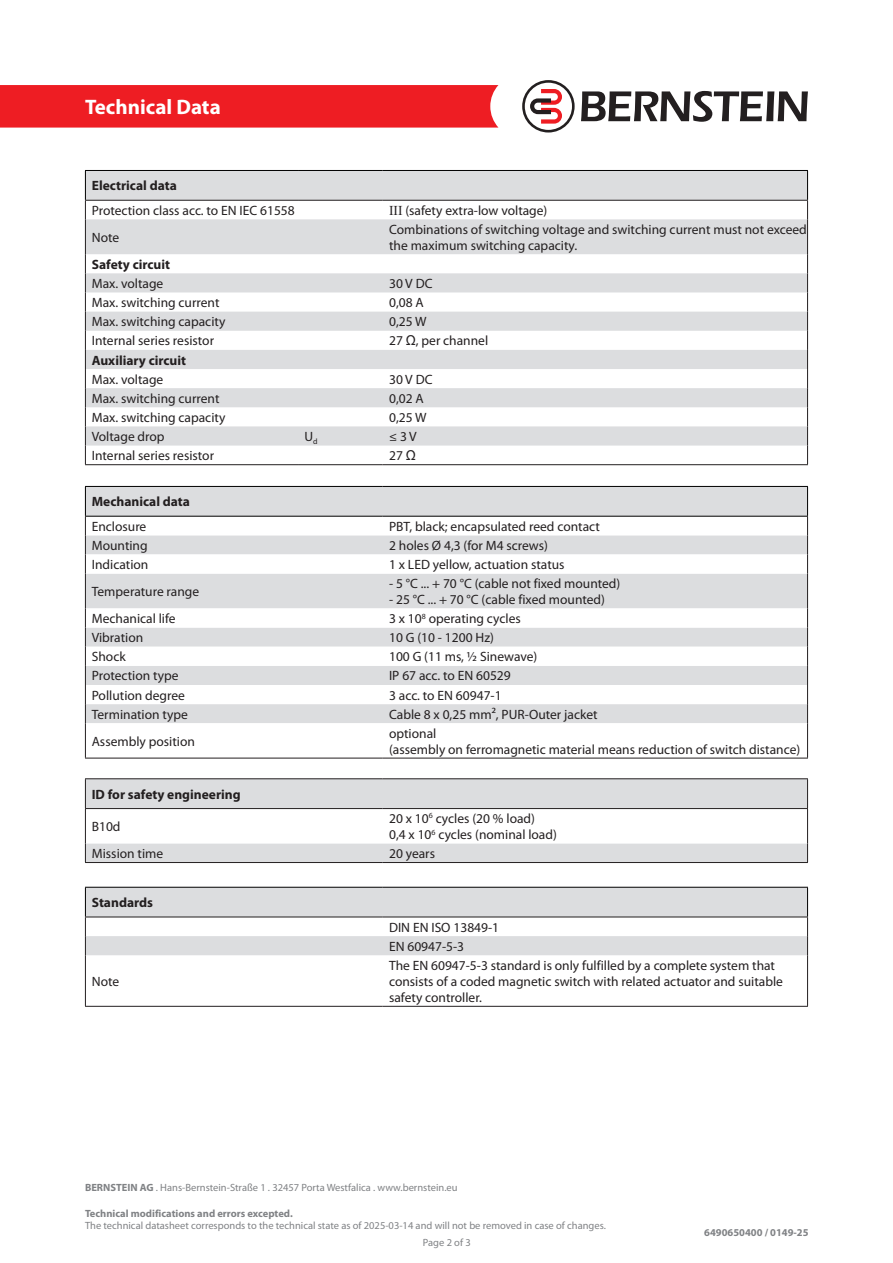
<style>
.page{position:relative;width:893px;height:1263px;background:#fff}
.page>*{position:absolute;margin:0;border:0;box-sizing:border-box;transform-origin:0 0}
.t1{font:700 21px "Myriad Pro";color:#fff}
.t2{font:13.5px/16.2px "Myriad Pro";color:#231f20}
.t3{font:700 13.5px "Myriad Pro";color:#231f20}
.t4{font:10.5px/16.8px "Myriad Pro";color:#808285}
.t5{font:700 10.5px "Myriad Pro";color:#808285}
.s1{font-family:"Times New Roman"}
.s2{font-family:"Arial"}
.s3{font-weight:700}
</style>
<div class="page">
<div style="left:0;top:85px;width:498px;height:43px;background:#ee1d23"></div>
<svg style="left:581px;top:91px;width:227px;height:31px"></svg>
<svg style="left:522px;top:80px;width:53px;height:53px"></svg>
<div style="left:86px;top:487px;width:721px;height:29px;background:#dcdddf"></div>
<svg style="left:86px;top:535px;width:721px;height:223px"></svg>
<hr style="left:85px;top:574px;width:1px;height:34px;background:#231f20">
<hr style="left:807px;top:574px;width:1px;height:34px;background:#231f20">
<svg style="left:85px;top:608px;width:1px;height:115px"></svg>
<svg style="left:807px;top:608px;width:1px;height:115px"></svg>
<hr style="left:85px;top:486px;width:298px;height:1px;background:#000">
<svg style="left:85px;top:487px;width:1px;height:87px"></svg>
<hr style="left:383px;top:486px;width:425px;height:1px;background:#000">
<svg style="left:807px;top:487px;width:1px;height:87px"></svg>
<hr style="left:85px;top:516px;width:298px;height:1px;background:#000">
<hr style="left:383px;top:516px;width:425px;height:1px;background:#000">
<hr style="left:85px;top:723px;width:1px;height:35px;background:#231f20">
<hr style="left:807px;top:723px;width:1px;height:35px;background:#231f20">
<hr style="left:85px;top:758px;width:298px;height:1px;background:#231f20">
<hr style="left:383px;top:758px;width:425px;height:1px;background:#231f20">
<hr style="left:85px;top:862px;width:298px;height:1px;background:#231f20">
<hr style="left:383px;top:862px;width:425px;height:1px;background:#231f20">
<svg style="left:85px;top:779px;width:723px;height:83px"></svg>
<hr style="left:85px;top:809px;width:1px;height:34px;background:#231f20">
<hr style="left:85px;top:778px;width:298px;height:1px;background:#231f20">
<hr style="left:383px;top:778px;width:425px;height:1px;background:#231f20">
<hr style="left:85px;top:808px;width:298px;height:1px;background:#231f20">
<hr style="left:383px;top:808px;width:425px;height:1px;background:#231f20">
<svg style="left:86px;top:888px;width:721px;height:67px;fill:#dcdddf"></svg>
<hr style="left:807px;top:887px;width:1px;height:30px;background:#000">
<hr style="left:85px;top:887px;width:298px;height:1px;background:#000">
<hr style="left:85px;top:887px;width:1px;height:30px;background:#000">
<hr style="left:383px;top:887px;width:425px;height:1px;background:#000">
<hr style="left:85px;top:917px;width:298px;height:1px;background:#231f20">
<hr style="left:383px;top:917px;width:425px;height:1px;background:#231f20">
<svg style="left:85px;top:917px;width:1px;height:38px"></svg>
<svg style="left:807px;top:917px;width:1px;height:38px"></svg>
<hr style="left:85px;top:955px;width:1px;height:51px;background:#231f20">
<hr style="left:807px;top:955px;width:1px;height:51px;background:#231f20">
<hr style="left:85px;top:1006px;width:298px;height:1px;background:#231f20">
<hr style="left:383px;top:1006px;width:425px;height:1px;background:#231f20">
<svg style="left:86px;top:171px;width:721px;height:275px;fill:#dcdddf"></svg>
<hr style="left:807px;top:219px;width:1px;height:35px;background:#231f20">
<hr style="left:85px;top:170px;width:213px;height:1px;background:#000">
<hr style="left:298px;top:170px;width:85px;height:1px;background:#000">
<hr style="left:383px;top:170px;width:425px;height:1px;background:#000">
<svg style="left:807px;top:171px;width:1px;height:48px"></svg>
<hr style="left:85px;top:200px;width:213px;height:1px;background:#231f20">
<hr style="left:298px;top:200px;width:85px;height:1px;background:#231f20">
<hr style="left:383px;top:200px;width:425px;height:1px;background:#231f20">
<svg style="left:807px;top:254px;width:1px;height:210px"></svg>
<hr style="left:85px;top:464px;width:213px;height:1px;background:#231f20">
<hr style="left:298px;top:464px;width:85px;height:1px;background:#231f20">
<hr style="left:383px;top:464px;width:425px;height:1px;background:#231f20">
<svg style="left:85px;top:171px;width:1px;height:48px"></svg>
<hr style="left:85px;top:219px;width:1px;height:35px;background:#231f20">
<svg style="left:85px;top:254px;width:1px;height:210px"></svg>
<h1 class="t1" style="left:85px;top:93px;width:137px">Technical Data</h1>
<p class="t3" style="left:92px;top:177px;width:87px">Electrical data</p>
<p class="t2" style="left:92px;top:202px;width:204px">Protection class acc. to EN IEC 61558</p>
<p class="t2" style="left:389px;top:202px;width:160px"><span class="s1">III</span> (safety extra-low voltage)</p>
<p class="t2" style="left:92px;top:229px;width:29px">Note</p>
<p class="t2" style="left:389px;top:221px;width:419px">Combinations of switching voltage and switching current must not exceed the maximum switching capacity.</p>
<p class="t3" style="left:92px;top:255px;width:80px">Safety circuit</p>
<p class="t2" style="left:92px;top:275px;width:73px">Max. voltage</p>
<p class="t2" style="left:389px;top:275px;width:45px">30 V DC</p>
<p class="t2" style="left:92px;top:294px;width:129px">Max. switching current</p>
<p class="t2" style="left:389px;top:294px;width:36px">0,08 A</p>
<p class="t2" style="left:92px;top:313px;width:135px">Max. switching capacity</p>
<p class="t2" style="left:389px;top:313px;width:39px">0,25 W</p>
<p class="t2" style="left:92px;top:332px;width:124px">Internal series resistor</p>
<p class="t2" style="left:389px;top:332px;width:101px">27 <span class="s2">Ω</span>, per channel</p>
<p class="t3" style="left:92px;top:351px;width:96px">Auxiliary circuit</p>
<p class="t2" style="left:92px;top:371px;width:73px">Max. voltage</p>
<p class="t2" style="left:389px;top:371px;width:45px">30 V DC</p>
<p class="t2" style="left:92px;top:390px;width:129px">Max. switching current</p>
<p class="t2" style="left:389px;top:390px;width:36px">0,02 A</p>
<p class="t2" style="left:92px;top:409px;width:135px">Max. switching capacity</p>
<p class="t2" style="left:389px;top:409px;width:39px">0,25 W</p>
<p class="t2" style="left:92px;top:428px;width:74px">Voltage drop</p>
<p class="t2" style="left:304px;top:428px;width:15px">U<sub>d</sub></p>
<p class="t2" style="left:389px;top:428px;width:29px">≤ 3 V</p>
<p class="t2" style="left:92px;top:447px;width:124px">Internal series resistor</p>
<p class="t2" style="left:389px;top:447px;width:28px">27 <span class="s2">Ω</span></p>
<p class="t3" style="left:92px;top:493px;width:100px">Mechanical data</p>
<p class="t2" style="left:92px;top:518px;width:56px">Enclosure</p>
<p class="t2" style="left:389px;top:518px;width:212px">PBT, black; encapsulated reed contact</p>
<p class="t2" style="left:92px;top:537px;width:57px">Mounting</p>
<p class="t2" style="left:389px;top:537px;width:160px">2 holes Ø 4,3 (for M4 screws)</p>
<p class="t2" style="left:92px;top:556px;width:58px">Indication</p>
<p class="t2" style="left:389px;top:556px;width:177px">1 x LED yellow, actuation status</p>
<p class="t2" style="left:92px;top:583px;width:109px">Temperature range</p>
<p class="t2" style="left:389px;top:575px;width:233px">- 5 °C ... + 70 °C (cable not fixed mounted)</p>
<p class="t2" style="left:389px;top:591px;width:217px">- 25 °C ... + 70 °C (cable fixed mounted)</p>
<p class="t2" style="left:92px;top:610px;width:85px">Mechanical life</p>
<p class="t2" style="left:389px;top:610px;width:133px">3 x 10<sup>8</sup> operating cycles</p>
<p class="t2" style="left:92px;top:629px;width:53px">Vibration</p>
<p class="t2" style="left:389px;top:629px;width:106px">10 G (10 - 1200 Hz)</p>
<p class="t2" style="left:92px;top:648px;width:35px">Shock</p>
<p class="t2" style="left:389px;top:648px;width:150px">100 G (11 ms, ½ Sinewave)</p>
<p class="t2" style="left:92px;top:668px;width:88px">Protection type</p>
<p class="t2" style="left:389px;top:668px;width:123px">IP 67 acc. to EN 60529</p>
<p class="t2" style="left:92px;top:687px;width:95px">Pollution degree</p>
<p class="t2" style="left:389px;top:687px;width:114px">3 acc. to EN 60947-1</p>
<p class="t2" style="left:92px;top:706px;width:98px">Termination type</p>
<p class="t2" style="left:389px;top:706px;width:210px">Cable 8 x 0,25 mm², PUR-Outer jacket</p>
<p class="t2" style="left:92px;top:733px;width:105px">Assembly position</p>
<p class="t2" style="left:389px;top:725px;width:413px">optional<br>(assembly on ferromagnetic material means reduction of switch distance)</p>
<p class="t3" style="left:92px;top:785px;width:150px">ID for safety engineering</p>
<p class="t2" style="left:92px;top:818px;width:30px">B10d</p>
<p class="t2" style="left:389px;top:810px;width:169px">20 x 10<sup>6</sup> cycles (20 % load)<br>0,4 x 10<sup>6</sup> cycles (nominal load)</p>
<p class="t2" style="left:92px;top:845px;width:73px">Mission time</p>
<p class="t2" style="left:389px;top:845px;width:47px">20 years</p>
<p class="t3" style="left:92px;top:894px;width:63px">Standards</p>
<p class="t2" style="left:389px;top:918px;width:112px;line-height:18.9px">DIN EN ISO 13849-1<br>EN 60947-5-3</p>
<p class="t2" style="left:92px;top:973px;width:29px">Note</p>
<p class="t2" style="left:389px;top:957px;width:395px">The EN 60947-5-3 standard is only fulfilled by a complete system that consists of a coded magnetic switch with related actuator and suitable safety controller.</p>
<p class="t4" style="left:85px;top:1179px;width:374px"><span class="s3">BERNSTEIN AG</span> . Hans-Bernstein-Straße 1 . 32457 Porta Westfalica . www.bernstein.eu</p>
<p class="t5" style="left:85px;top:1206px;width:209px">Technical modifications and errors excepted.</p>
<p class="t4" style="left:423px;top:1217px;width:184px;text-indent:-338px">The technical datasheet corresponds to the technical state as of 2025-03-14 and will not be removed in case of changes.<br>Page 2 of 3</p>
<p class="t5" style="left:704px;top:1226px;width:106px">6490650400 / 0149-25</p>
</div>
